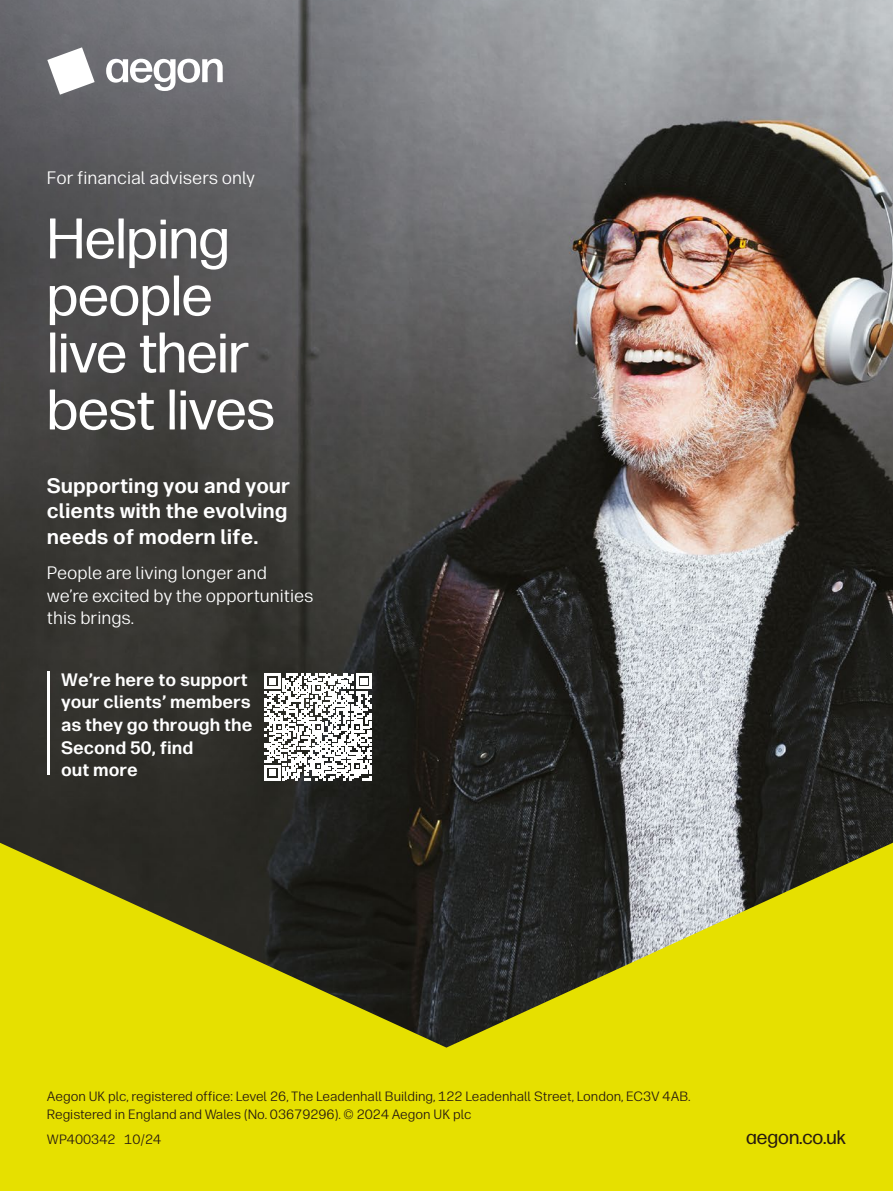
<style>
.page{position:relative;width:893px;height:1191px;background:#fff}
.page>*{position:absolute;margin:0;border:0;box-sizing:border-box;transform-origin:0 0}
.t1{font:57px/57px "Forever Forma Heading";letter-spacing:-.005em;color:#fff}
.t2{font:700 21px/25.5px "Forever Forma Body Text";color:#fff}
.t3{font:19.5px "Forever Forma Heading";color:#271a10}
.t4{font:18px/22.5px "Forever Forma Body Text";color:#fff}
.t5{font:700 18px/22.5px "Forever Forma Body Text";color:#fff}
.t6{font:13.5px/17.2px "Forever Forma Body Text";color:#271a10}
</style>
<div class="page">
<img style="left:0;top:0;width:893px;height:842px">
<svg style="left:0;top:842px;width:893px;height:349px;background:#b1ad0f"></svg>
<img style="left:0;top:0;width:270px;height:136px">
<svg style="left:47px;top:47px;width:48px;height:48px"></svg>
<svg style="left:106px;top:59px;width:117px;height:32px"></svg>
<hr style="left:47px;top:672px;width:2px;height:103px;background:#fff">
<svg style="left:265px;top:674px;width:106px;height:106px"></svg>
<h3 class="t4" style="left:47px;top:165px;width:210px">For financial advisers only</h3>
<h1 class="t1" style="left:47px;top:206px;width:230px">Helping people live their best lives</h1>
<h2 class="t2" style="left:47px;top:471px;width:245px">Supporting you and your clients with the evolving needs of modern life.</h2>
<h3 class="t4" style="left:47px;top:560px;width:268px">People are living longer and<br>we’re excited by the opportunities this brings.</h3>
<h3 class="t5" style="left:61px;top:667px;width:193px">We’re here to support your clients’ members as they go through the<br>Second 50, find<br>out more</h3>
<p class="t6" style="left:47px;top:1087px;width:645px">Aegon UK plc, registered office: Level 26, The Leadenhall Building, 122 Leadenhall Street, London, EC3V 4AB.<br>Registered in England and Wales (No. 03679296). © 2024 Aegon UK plc</p>
<p class="t6" style="left:47px;top:1130px;width:116px">WP400342 10/24</p>
<h3 class="t3" style="left:746px;top:1123px;width:101px">aegon.co.uk</h3>
</div>
